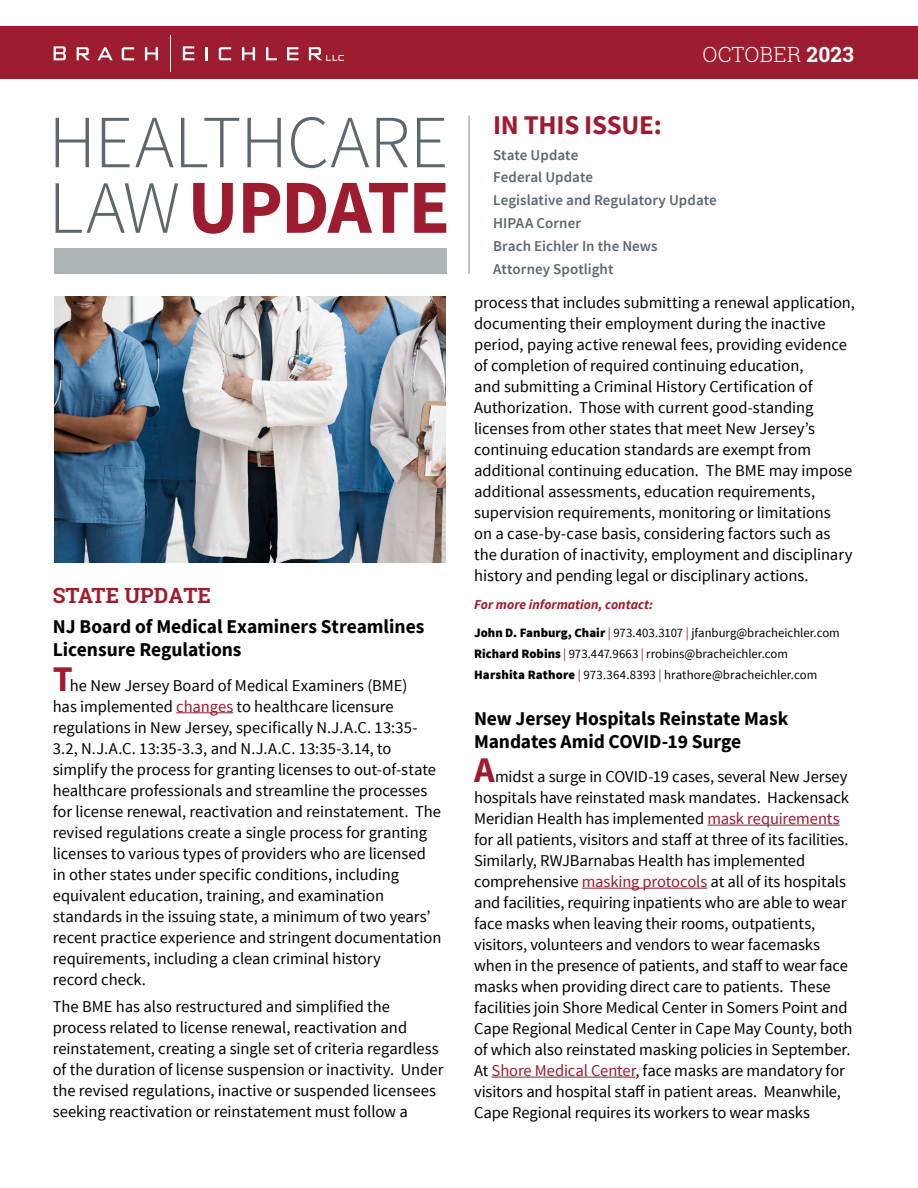
<style>
.page{position:relative;width:918px;height:1188px;background:#fff}
.page>*{position:absolute;margin:0;border:0;box-sizing:border-box;transform-origin:0 0}
.t1{font:700 76.5px "Source Sans Pro";letter-spacing:-.025em;color:#9e1c30}
.t2{font:300 75px "Source Sans Pro";letter-spacing:-.015em;color:#5b6870}
.t3{font:700 27px "Source Sans Pro";letter-spacing:-.01em;color:#9e1c30}
.t4{font:700 21px "Roboto Slab";color:#9e1c30}
.t5{font:300 21px "Roboto Slab";letter-spacing:.01em;color:#fff}
.t6{font:700 19.5px/23.4px "Source Sans Pro";letter-spacing:-.005em;color:#000}
.t7{font:16.5px/21px "Source Sans Pro";letter-spacing:-.005em;color:#000}
.t8{font:600 15px/22.8px "Source Sans Pro";color:#5b6870}
.t9{font:italic 700 13.5px "Source Sans Pro";color:#9e1c30}
.t10{font:12.75px/21px "Source Sans Pro";color:#000}
.s1{font-weight:300;font-size:75px;color:#5b6870}
.s2{font-weight:700;font-size:36px;color:#9e1c30}
.s3{color:#9b192f}
.s4{font-weight:700}
.s5{font-weight:900}
.s6{color:#9e1c30}
</style>
<div class="page">
<hr style="left:176px;top:712px;width:57px;height:1px;background:#9b192f">
<hr style="left:707px;top:825px;width:133px;height:1px;background:#9b192f">
<hr style="left:582px;top:888px;width:125px;height:1px;background:#9b192f">
<hr style="left:492px;top:1077px;width:143px;height:1px;background:#9b192f">
<div style="left:0;top:26px;width:918px;height:53px;background:#9e1c30"></div>
<hr style="left:468px;top:116px;width:2px;height:158px;background:#adb4b8">
<svg style="left:54px;top:46px;width:12px;height:14px"></svg>
<svg style="left:77px;top:47px;width:13px;height:13px"></svg>
<svg style="left:97px;top:47px;width:16px;height:13px"></svg>
<svg style="left:145px;top:47px;width:13px;height:13px"></svg>
<svg style="left:206px;top:47px;width:2px;height:13px"></svg>
<svg style="left:242px;top:47px;width:13px;height:13px"></svg>
<svg style="left:266px;top:47px;width:11px;height:13px"></svg>
<svg style="left:287px;top:47px;width:12px;height:13px"></svg>
<svg style="left:122px;top:47px;width:12px;height:13px"></svg>
<svg style="left:219px;top:47px;width:12px;height:13px"></svg>
<svg style="left:183px;top:46px;width:11px;height:14px"></svg>
<hr style="left:170px;top:35px;width:1px;height:37px;background:#fff">
<svg style="left:309px;top:47px;width:35px;height:14px"></svg>
<div style="left:55px;top:248px;width:392px;height:25px;background:#adb4b8"></div>
<img style="left:54px;top:296px;width:392px;height:266px">
<h2 class="t2" style="left:48px;top:97px;width:402px">HEALTHCARE</h2>
<h1 class="t1" style="left:48px;top:156px;width:403px"><span class="s1">LAW</span>UPDATE</h1>
<p class="t4" style="left:53px;top:580px;width:160px">STATE UPDATE</p>
<p class="t6" style="left:53px;top:614px;width:373px">NJ Board of Medical Examiners Streamlines<br>Licensure Regulations</p>
<p class="t7" style="left:53px;top:675px;width:390px"><span class="s2">T</span>he New Jersey Board of Medical Examiners (BME)<br>has implemented <span class="s3">changes</span> to healthcare licensure regulations in New Jersey, specifically N.J.A.C. 13:35- 3.2, N.J.A.C. 13:35-3.3, and N.J.A.C. 13:35-3.14, to simplify the process for granting licenses to out-of-state healthcare professionals and streamline the processes for license renewal, reactivation and reinstatement. The revised regulations create a single process for granting licenses to various types of providers who are licensed in other states under specific conditions, including equivalent education, training, and examination standards in the issuing state, a minimum of two years’ recent practice experience and stringent documentation requirements, including a clean criminal history<br>record check.</p>
<p class="t7" style="left:53px;top:997px;width:392px">The BME has also restructured and simplified the process related to license renewal, reactivation and reinstatement, creating a single set of criteria regardless of the duration of license suspension or inactivity. Under the revised regulations, inactive or suspended licensees seeking reactivation or reinstatement must follow a</p>
<p class="t5" style="left:703px;top:40px;width:153px">OCTOBER <span class="s4">2023</span></p>
<h3 class="t3" style="left:493px;top:107px;width:170px">IN THIS ISSUE:</h3>
<p class="t8" style="left:493px;top:144px;width:225px">State Update<br>Federal Update<br>Legislative and Regulatory Update<br>HIPAA Corner<br>Brach Eichler In the News<br>Attorney Spotlight</p>
<p class="t7" style="left:474px;top:293px;width:382px">process that includes submitting a renewal application, documenting their employment during the inactive period, paying active renewal fees, providing evidence of completion of required continuing education,<br>and submitting a Criminal History Certification of Authorization. Those with current good-standing licenses from other states that meet New Jersey’s continuing education standards are exempt from additional continuing education. The BME may impose additional assessments, education requirements, supervision requirements, monitoring or limitations<br>on a case-by-case basis, considering factors such as the duration of inactivity, employment and disciplinary history and pending legal or disciplinary actions.</p>
<p class="t9" style="left:474px;top:596px;width:180px">For more information, contact:</p>
<p class="t10" style="left:474px;top:622px;width:367px"><span class="s5">John D. Fanburg, Chair</span> <span class="s6">|</span> 973.403.3107 <span class="s6">|</span> jfanburg@bracheichler.com<br><span class="s5">Richard Robins</span> <span class="s6">|</span> 973.447.9663 <span class="s6">|</span> rrobins@bracheichler.com<br><span class="s5">Harshita Rathore</span> <span class="s6">|</span> 973.364.8393 <span class="s6">|</span> hrathore@bracheichler.com</p>
<p class="t6" style="left:474px;top:707px;width:316px">New Jersey Hospitals Reinstate Mask<br>Mandates Amid COVID-19 Surge</p>
<p class="t7" style="left:474px;top:766px;width:380px"><span class="s2">A</span>midst a surge in COVID-19 cases, several New Jersey hospitals have reinstated mask mandates. Hackensack Meridian Health has implemented <span class="s3">mask requirements </span>for all patients, visitors and staff at three of its facilities.<br>Similarly, RWJBarnabas Health has implemented comprehensive <span class="s3">masking protocols</span> at all of its hospitals and facilities, requiring inpatients who are able to wear face masks when leaving their rooms, outpatients, visitors, volunteers and vendors to wear facemasks when in the presence of patients, and staff to wear face masks when providing direct care to patients. These facilities join Shore Medical Center in Somers Point and Cape Regional Medical Center in Cape May County, both of which also reinstated masking policies in September.<br>At <span class="s3">Shore Medical Center</span>, face masks are mandatory for visitors and hospital staff in patient areas. Meanwhile, Cape Regional requires its workers to wear masks</p>
</div>
